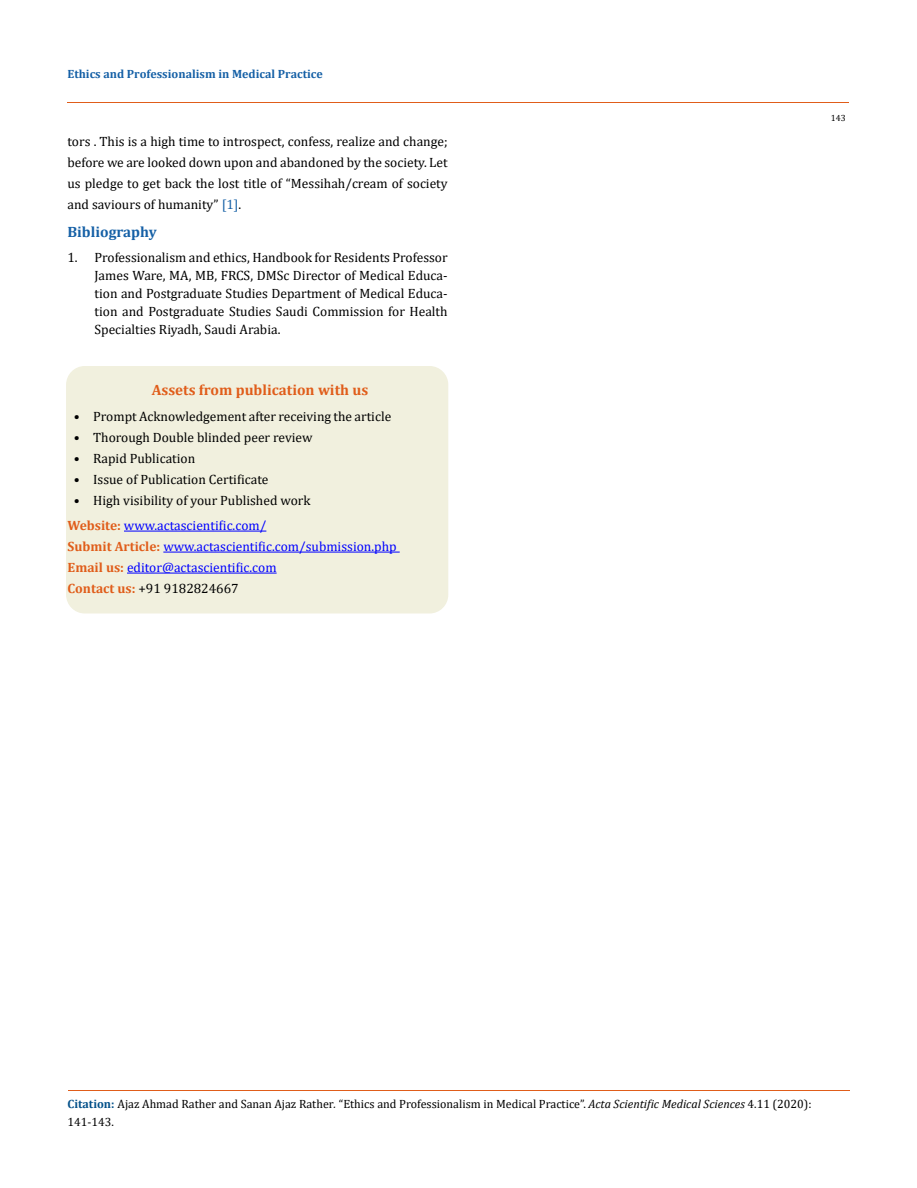
<style>
.page{position:relative;width:917px;height:1188px;background:#fff}
.page>*{position:absolute;margin:0;border:0;box-sizing:border-box;transform-origin:0 0}
.t1{font:700 15px "Cambria";color:#e05d1a}
.t2{font:700 15px "Cambria";color:#1560a6}
.t3{font:13.5px/18px "Cambria";color:#000;text-align:justify}
.t4{font:13.5px/21px "Cambria";color:#00f}
.t5{font:12px/18px "Cambria";color:#000}
.t6{font:700 12px "Cambria";color:#1560a6}
.t7{font:9px "Cambria";color:#000}
.s1{color:#1560a6}
.s2{font-weight:700;color:#e05d1a}
.s3{color:#000}
.s4{font-weight:700;color:#035089}
.s5{font-style:italic}
</style>
<div class="page">
<hr style="left:67px;top:103px;width:782px;height:1px;background:#e05d1a">
<div style="left:67px;top:367px;width:380px;height:246px;background:#f1f0de;border-radius:18px"></div>
<div style="left:66px;top:366px;width:382px;height:248px;border:2px solid #f1f0de;border-radius:18px"></div>
<hr style="left:124px;top:531px;width:142px;height:1px;background:#00f">
<hr style="left:163px;top:552px;width:236px;height:1px;background:#00f">
<hr style="left:127px;top:573px;width:149px;height:1px;background:#00f">
<hr style="left:68px;top:1091px;width:781px;height:1px;background:#e05d1a">
<p class="t6" style="left:67px;top:65px;width:257px">Ethics and Professionalism in Medical Practice</p>
<p class="t3" style="left:67px;top:131px;width:381px;line-height:21px">tors . This is a high time to introspect, confess, realize and change; before we are looked down upon and abandoned by the society. Let us pledge to get back the lost title of “Messihah/cream of society and saviours of humanity” <span class="s1">[1]</span>.</p>
<p class="t2" style="left:67px;top:221px;width:91px">Bibliography</p>
<p class="t3" style="left:94px;top:248px;width:355px;text-indent:-27px">1. Professionalism and ethics, Handbook for Residents Professor James Ware, MA, MB, FRCS, DMSc Director of Medical Educa&shy;tion and Postgraduate Studies Department of Medical Educa&shy;tion and Postgraduate Studies Saudi Commission for Health Specialties Riyadh, Saudi Arabia.</p>
<p class="t1" style="left:152px;top:379px;width:218px">Assets from publication with us</p>
<p class="t3" style="left:74px;top:407px;width:319px">• Prompt Acknowledgement after receiving the article</p>
<p class="t3" style="left:74px;top:428px;width:240px">• Thorough Double blinded peer review</p>
<p class="t3" style="left:74px;top:449px;width:123px">• Rapid Publication</p>
<p class="t3" style="left:74px;top:470px;width:196px">• Issue of Publication Certificate</p>
<p class="t3" style="left:74px;top:491px;width:238px">• High visibility of your Published work</p>
<p class="t4" style="left:68px;top:515px;width:330px"><span class="s2">Website:</span> www.actascientific.com/<br><span class="s2">Submit Article:</span> www.actascientific.com/submission.php <span class="s2">Email us:</span> editor@actascientific.com<br><span class="s2">Contact us:</span> <span class="s3">+91 9182824667</span></p>
<p class="t7" style="left:830px;top:113px;width:16px">143</p>
<p class="t5" style="left:68px;top:1094px;width:745px"><span class="s4">Citation:</span> Ajaz Ahmad Rather and Sanan Ajaz Rather<span class="s5">.</span> “Ethics and Professionalism in Medical Practice”. <span class="s5">Acta Scientific Medical Sciences</span> 4.11 (2020):<br>141-143.</p>
</div>
